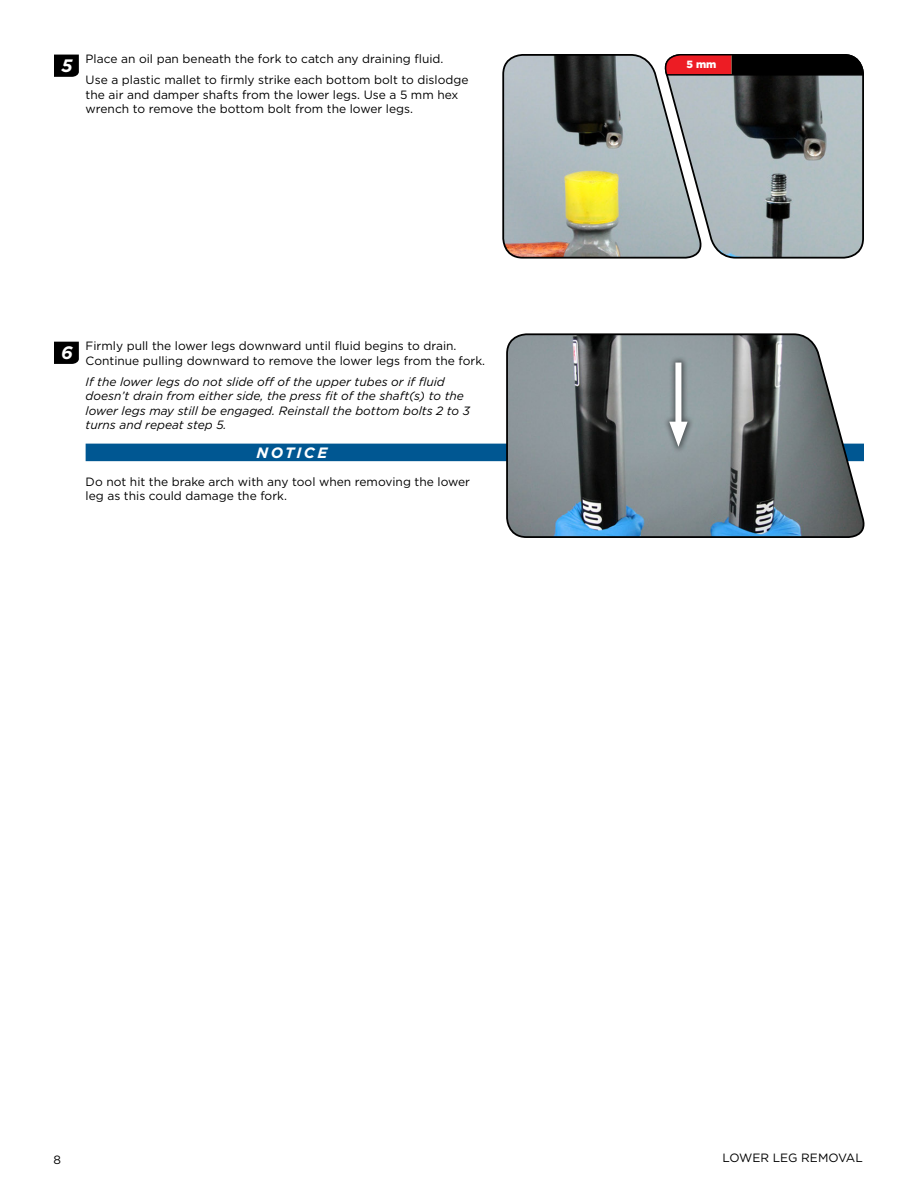
<style>
.page{position:relative;width:918px;height:1188px;background:#fff}
.page>*{position:absolute;margin:0;border:0;box-sizing:border-box;transform-origin:0 0}
.t1{font:italic 700 18px "Gotham";color:#fff}
.t2{font:italic 700 15px "Gotham";letter-spacing:.15em;color:#fff}
.t3{font:12px/14.4px "Gotham";color:#000}
.t4{font:italic 12px/14.4px "Gotham";color:#000}
.t5{font:900 10.5px "Gotham";color:#fff}
</style>
<div class="page">
<div style="left:86px;top:444px;width:778px;height:17px;background:#005792"></div>
<svg style="left:54px;top:55px;width:25px;height:22px"></svg>
<svg style="left:54px;top:342px;width:25px;height:22px"></svg>
<svg style="left:505px;top:333px;width:360px;height:205px"></svg>
<div style="left:663px;top:356px;width:32px;height:98px;background:#000;opacity:.5"></div>
<div style="left:675px;top:363px;width:6px;height:69px;background:#fff"></div>
<svg style="left:669px;top:422px;width:19px;height:25px"></svg>
<svg style="left:502px;top:54px;width:362px;height:205px"></svg>
<h1 class="t1" style="left:61px;top:54px;width:12px">5</h1>
<p class="t3" style="left:86px;top:48px;width:384px;line-height:21.1px">Place an oil pan beneath the fork to catch any draining fluid.<br>Use a plastic mallet to firmly strike each bottom bolt to dislodge</p>
<p class="t3" style="left:86px;top:87px;width:374px">the air and damper shafts from the lower legs. Use a 5 mm hex wrench to remove the bottom bolt from the lower legs.</p>
<h1 class="t1" style="left:61px;top:341px;width:13px">6</h1>
<p class="t3" style="left:86px;top:339px;width:401px">Firmly pull the lower legs downward until fluid begins to drain.<br>Continue pulling downward to remove the lower legs from the fork.</p>
<p class="t4" style="left:86px;top:374px;width:386px">If the lower legs do not slide off of the upper tubes or if fluid doesn’t drain from either side, the press fit of the shaft(s) to the lower legs may still be engaged. Reinstall the bottom bolts 2 to 3 turns and repeat step 5.</p>
<p class="t2" style="left:256px;top:443px;width:72px">NOTICE</p>
<p class="t3" style="left:86px;top:474px;width:386px">Do not hit the brake arch with any tool when removing the lower leg as this could damage the fork.</p>
<p class="t5" style="left:687px;top:57px;width:31px">5 mm</p>
<p class="t3" style="left:54px;top:1152px;width:9px">8</p>
<p class="t3" style="left:723px;top:1150px;width:11px">Lower</p>
<p class="t3" style="left:773px;top:1150px;width:47px">Leg Removal</p>
</div>
